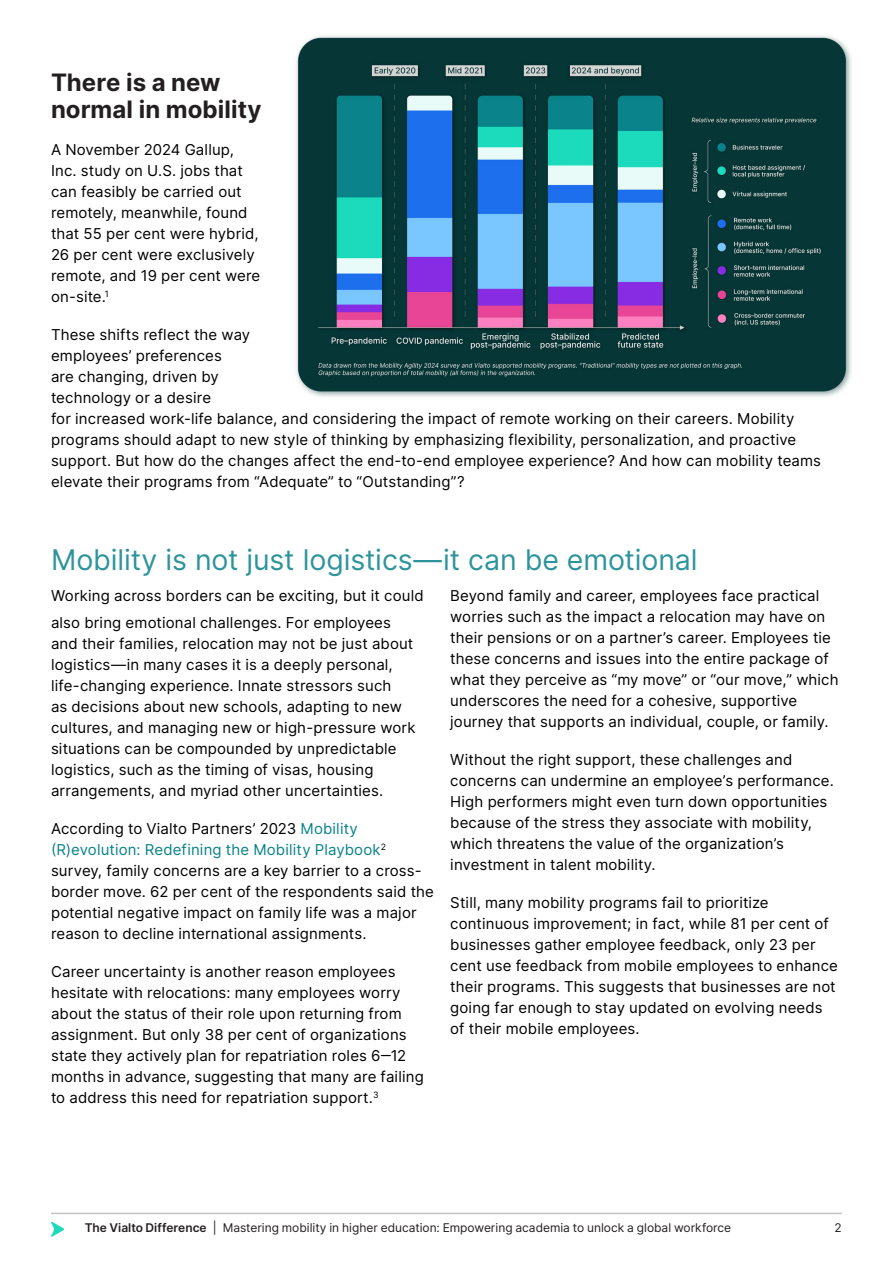
<style>
.page{position:relative;width:893px;height:1263px;background:#fff}
.page>*{position:absolute;margin:0;border:0;box-sizing:border-box;transform-origin:0 0}
.BodyCopy_10_14pt{font:28.5px "Inter";letter-spacing:-.005em;color:#2e949c}
.BodyCopy_10_14pt-2{font:700 24px/27px "Inter";color:#231f20}
.BodyCopy_10_14pt-3{font:15px/21px "Inter";letter-spacing:.01em;color:#000}
.t1{font:12px "Inter";color:#231f20}
.s1{color:#0a828a}
.s2{font-weight:600}
</style>
<div class="page">
<svg style="left:51px;top:1222px;width:13px;height:15px"></svg>
<hr style="left:51px;top:1213px;width:791px;height:1px;background:#c2c2c2">
<img style="left:296px;top:36px;width:556px;height:361px">
<p class="BodyCopy_10_14pt-2" style="left:51px;top:68px;width:212px">There is a new normal in mobility</p>
<p class="BodyCopy_10_14pt-3" style="left:51px;top:139px;width:211px">A November 2024 Gallup,<br>Inc. study on U.S. jobs that can feasibly be carried out remotely, meanwhile, found that 55 per cent were hybrid,<br>26 per cent were exclusively remote, and 19 per cent were on-site.<sup>1</sup></p>
<p class="BodyCopy_10_14pt-3" style="left:51px;top:324px;width:771px">These shifts reflect the way<br>employees’ preferences<br>are changing, driven by<br>technology or a desire<br>for increased work-life balance, and considering the impact of remote working on their careers. Mobility programs should adapt to new style of thinking by emphasizing flexibility, personalization, and proactive support. But how do the changes affect the end-to-end employee experience? And how can mobility teams elevate their programs from “Adequate” to “Outstanding”?</p>
<p class="BodyCopy_10_14pt" style="left:51px;top:539px;width:648px">Mobility is not just logistics—it can be emotional</p>
<p class="BodyCopy_10_14pt-3" style="left:51px;top:581px;width:374px;line-height:27px">Working across borders can be exciting, but it could also bring emotional challenges. For employees</p>
<p class="BodyCopy_10_14pt-3" style="left:51px;top:632px;width:366px">and their families, relocation may not be just about logistics—in many cases it is a deeply personal, life-changing experience. Innate stressors such<br>as decisions about new schools, adapting to new cultures, and managing new or high-pressure work situations can be compounded by unpredictable logistics, such as the timing of visas, housing arrangements, and myriad other uncertainties.</p>
<p class="BodyCopy_10_14pt-3" style="left:51px;top:817px;width:384px">According to Vialto Partners’ 2023 <span class="s1">Mobility (R)evolution: Redefining the Mobility Playbook</span><sup>2 </sup>survey, family concerns are a key barrier to a cross&shy;border move. 62 per cent of the respondents said the potential negative impact on family life was a major reason to decline international assignments.</p>
<p class="BodyCopy_10_14pt-3" style="left:51px;top:960px;width:374px">Career uncertainty is another reason employees hesitate with relocations: many employees worry about the status of their role upon returning from assignment. But only 38 per cent of organizations state they actively plan for repatriation roles 6‒12 months in advance, suggesting that many are failing to address this need for repatriation support.<sup>3</sup></p>
<p class="BodyCopy_10_14pt-3" style="left:450px;top:584px;width:390px">Beyond family and career, employees face practical worries such as the impact a relocation may have on their pensions or on a partner’s career. Employees tie these concerns and issues into the entire package of what they perceive as “my move” or “our move,” which underscores the need for a cohesive, supportive journey that supports an individual, couple, or family.</p>
<p class="BodyCopy_10_14pt-3" style="left:450px;top:748px;width:385px">Without the right support, these challenges and concerns can undermine an employee’s performance.<br>High performers might even turn down opportunities because of the stress they associate with mobility, which threatens the value of the organization’s investment in talent mobility.</p>
<p class="BodyCopy_10_14pt-3" style="left:450px;top:891px;width:389px">Still, many mobility programs fail to prioritize continuous improvement; in fact, while 81 per cent of businesses gather employee feedback, only 23 per cent use feedback from mobile employees to enhance their programs. This suggests that businesses are not going far enough to stay updated on evolving needs of their mobile employees.</p>
<p class="t1" style="left:85px;top:1219px;width:648px"><span class="s2">The Vialto Difference</span> | Mastering mobility in higher education: Empowering academia to unlock a global workforce</p>
<p class="t1" style="left:834px;top:1219px;width:9px">2</p>
</div>
